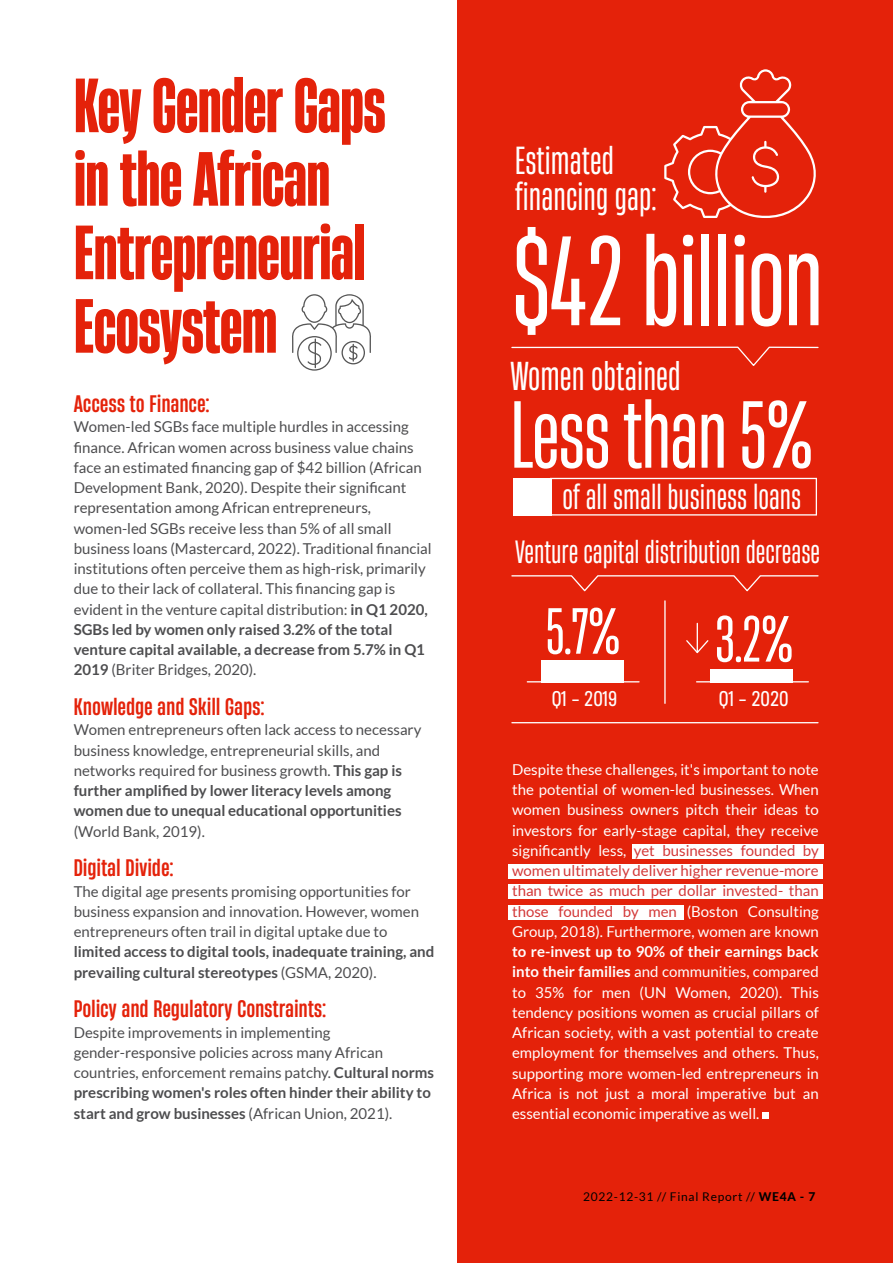
<style>
.page{position:relative;width:893px;height:1263px;background:#fff}
.page>*{position:absolute;margin:0;border:0;box-sizing:border-box;transform-origin:0 0}
.t1{font:119.55px "Heading Now 34";color:#fff}
.t2{font:89.4px "Heading Now 34";color:#fff}
.t3{font:800 72px/73.5px "Heading Now 37";color:#e4220a}
.t4{font:61.2px "Heading Now 34";color:#fff}
.t5{font:37.95px "Heading Now 34";letter-spacing:.02em;color:#fff}
.t6{font:36.75px/36.2px "Heading Now 34";letter-spacing:.02em;color:#fff}
.t7{font:33.15px "Heading Now 34";letter-spacing:.02em;color:#fff}
.t8{font:30.3px "Heading Now 34";letter-spacing:.02em;color:#fff}
.t9{font:500 22.5px "Heading Now 45";letter-spacing:.02em;color:#e4220a}
.t10{font:20.1px "Heading Now 54";color:#fff}
.t11{font:15px/20.2px "Lato";color:#4d4d4f}
.t12{font:15px/20.2px "Lato";color:#fff;text-align:justify}
.t13{font:700 15px/20.2px "Lato";color:#4d4d4f}
.t14{font:12px "Lato";letter-spacing:.06em;color:#000}
.s1{font-weight:700}
.s2{font-weight:400}
.s3{color:#d33838}
.s4{font-weight:800}
</style>
<div class="page">
<div style="left:457px;top:0;width:436px;height:1263px;background:#e4220a"></div>
<div style="left:542px;top:660px;width:82px;height:22px;background:#fff"></div>
<div style="left:711px;top:669px;width:82px;height:13px;background:#fff"></div>
<hr style="left:527px;top:681px;width:112px;height:1px;background:#fff">
<hr style="left:664px;top:601px;width:2px;height:102px;background:#fff">
<hr style="left:512px;top:722px;width:306px;height:1px;background:#fff">
<hr style="left:697px;top:681px;width:111px;height:1px;background:#fff">
<div style="left:513px;top:478px;width:39px;height:37px;background:#fff"></div>
<svg style="left:552px;top:478px;width:265px;height:37px"></svg>
<svg style="left:511px;top:575px;width:308px;height:17px"></svg>
<svg style="left:511px;top:346px;width:308px;height:20px"></svg>
<svg style="left:664px;top:69px;width:152px;height:149px"></svg>
<svg style="left:292px;top:294px;width:79px;height:77px"></svg>
<svg style="left:686px;top:623px;width:23px;height:31px"></svg>
<div style="left:632px;top:844px;width:191px;height:14px;background:#fff"></div>
<div style="left:508px;top:864px;width:315px;height:14px;background:#fff"></div>
<div style="left:508px;top:884px;width:315px;height:14px;background:#fff"></div>
<div style="left:508px;top:905px;width:175px;height:14px;background:#fff"></div>
<svg style="left:762px;top:1113px;width:6px;height:6px"></svg>
<h3 class="t3" style="left:74px;top:66px;width:313px">Key Gender Gaps in the African<br>Entrepreneurial<br>Ecosystem</h3>
<h3 class="t9" style="left:74px;top:388px;width:137px">Access to Finance:</h3>
<p class="t11" style="left:74px;top:416px;width:359px">Women-led SGBs face multiple hurdles in accessing finance. African women across business value chains face an estimated financing gap of $42 billion (African Development Bank, 2020). Despite their significant representation among African entrepreneurs, women-led SGBs receive less than 5% of all small business loans (Mastercard, 2022). Traditional financial institutions often perceive them as high-risk, primarily due to their lack of collateral. This financing gap is evident in the venture capital distribution: <span class="s1">in Q1 2020, SGBs led by women only raised 3.2% of the total venture capital available, a decrease from 5.7% in Q1<br>2019</span> (Briter Bridges, 2020).</p>
<h3 class="t9" style="left:74px;top:691px;width:192px">Knowledge and Skill Gaps:</h3>
<p class="t11" style="left:74px;top:719px;width:349px">Women entrepreneurs often lack access to necessary business knowledge, entrepreneurial skills, and networks required for business growth. <span class="s1">This gap is further amplified by lower literacy levels among women due to unequal educational opportunities</span></p>
<p class="t11" style="left:74px;top:821px;width:133px">(World Bank, 2019).</p>
<h3 class="t9" style="left:74px;top:852px;width:101px">Digital Divide:</h3>
<p class="t11" style="left:74px;top:881px;width:347px">The digital age presents promising opportunities for business expansion and innovation. However, women entrepreneurs often trail in digital uptake due to</p>
<p class="t13" style="left:74px;top:941px;width:362px">limited access to digital tools, inadequate training, and prevailing cultural stereotypes <span class="s2">(GSMA, 2020).</span></p>
<h3 class="t9" style="left:74px;top:993px;width:254px">Policy and Regulatory Constraints:</h3>
<p class="t11" style="left:74px;top:1022px;width:362px">Despite improvements in implementing gender-responsive policies across many African countries, enforcement remains patchy. <span class="s1">Cultural norms prescribing women's roles often hinder their ability to start and grow businesses</span> (African Union, 2021).</p>
<h3 class="t6" style="left:515px;top:140px;width:143px">Estimated financing gap:</h3>
<h1 class="t1" style="left:513px;top:200px;width:311px">$42 billion</h1>
<h3 class="t5" style="left:510px;top:350px;width:172px">Women obtained</h3>
<h2 class="t2" style="left:511px;top:374px;width:304px">Less than 5%</h2>
<h3 class="t7" style="left:563px;top:474px;width:240px">of all small business loans</h3>
<h3 class="t8" style="left:515px;top:532px;width:306px">Venture capital distribution decrease</h3>
<h3 class="t4" style="left:546px;top:590px;width:75px">5.7%</h3>
<h3 class="t4" style="left:715px;top:597px;width:79px">3.2%</h3>
<h3 class="t10" style="left:552px;top:684px;width:67px">Q1 - 2019</h3>
<h3 class="t10" style="left:719px;top:684px;width:71px">Q1 - 2020</h3>
<p class="t12" style="left:512px;top:759px;width:308px">Despite these challenges, it's important to note the potential of women-led businesses. When women business owners pitch their ideas to investors for early-stage capital, they receive significantly less, <span class="s3">yet businesses founded by women ultimately deliver higher revenue-more than twice as much per dollar invested- than those founded by men</span> (Boston Consulting Group, 2018). Furthermore, women are known</p>
<p class="t12" style="left:512px;top:941px;width:308px"><span class="s1">to re-invest up to 90% of their earnings back into their families</span> and communities, compared to 35% for men (UN Women, 2020). This tendency positions women as crucial pillars of African society, with a vast potential to create employment for themselves and others. Thus, supporting more women-led entrepreneurs in Africa is not just a moral imperative but an essential economic imperative as well.</p>
<p class="t14" style="left:583px;top:1189px;width:234px">2022-12-31 // Final Report // <span class="s4">WE4A - 7</span></p>
</div>
